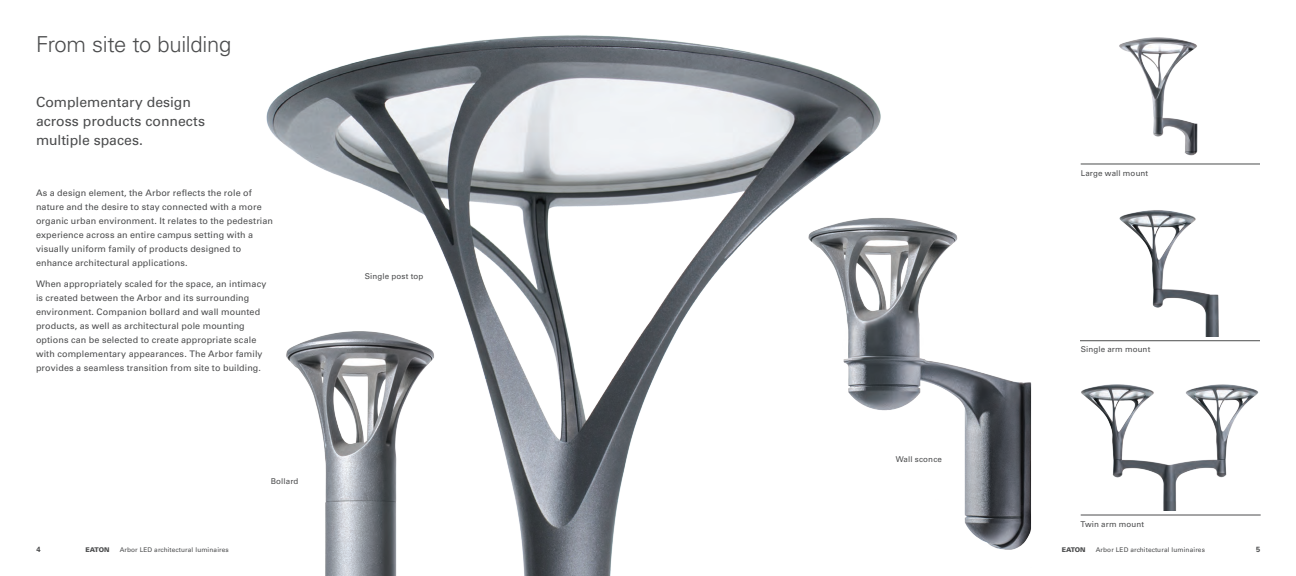
<style>
.page{position:relative;width:1296px;height:576px;background:#fff}
.page>*{position:absolute;margin:0;border:0;box-sizing:border-box;transform-origin:0 0}
.t1{font:300 22px "Univers LT Std";letter-spacing:-.015em;color:#4b4c4d}
.t2{font:14px/19px "Univers LT Std";color:#4b4c4d}
.t3{font:9px/14px "Univers LT Std";letter-spacing:.015em;color:#4b4c4d}
.t4{font:8px "Univers LT Std";letter-spacing:.015em;color:#4b4c4d}
.t5{font:700 7.5px "Univers LT Std";color:#4b4c4d}
.t6{font:6.5px "Univers LT Std";letter-spacing:.015em;color:#4b4c4d}
.t7{font:900 6.5px "Univers LT Std";letter-spacing:-.02em;color:#4b4c4d}
</style>
<div class="page">
<img style="left:266px;top:35px;width:615px;height:541px">
<img style="left:266px;top:318px;width:204px;height:258px">
<img style="left:774px;top:179px;width:258px;height:388px">
<img style="left:1119px;top:37px;width:79px;height:119px">
<hr style="left:1081px;top:164px;width:179px;height:1px;background:#4b4c4d">
<img style="left:1119px;top:210px;width:100px;height:126px">
<img style="left:1081px;top:384px;width:178px;height:127px">
<hr style="left:1080px;top:340px;width:180px;height:1px;background:#4b4c4d">
<hr style="left:1081px;top:515px;width:180px;height:1px;background:#4b4c4d">
<h1 class="t1" style="left:36px;top:31px;width:197px">From site to building</h1>
<h2 class="t2" style="left:36px;top:92px;width:171px">Complementary design across products connects multiple spaces.</h2>
<p class="t3" style="left:36px;top:186px;width:239px">As a design element, the Arbor reflects the role of nature and the desire to stay connected with a more organic urban environment. It relates to the pedestrian experience across an entire campus setting with a visually uniform family of products designed to enhance architectural applications.</p>
<p class="t3" style="left:36px;top:277px;width:232px">When appropriately scaled for the space, an intimacy is created between the Arbor and its surrounding environment. Companion bollard and wall mounted products, as well as architectural pole mounting options can be selected to create appropriate scale with complementary appearances. The Arbor family provides a seamless transition from site to building.</p>
<p class="t4" style="left:271px;top:476px;width:29px">Bollard</p>
<p class="t4" style="left:365px;top:271px;width:60px">Single post top</p>
<p class="t4" style="left:896px;top:455px;width:48px">Wall sconce</p>
<p class="t4" style="left:1081px;top:169px;width:69px">Large wall mount</p>
<p class="t4" style="left:1081px;top:344px;width:71px">Single arm mount</p>
<p class="t4" style="left:1081px;top:519px;width:65px">Twin arm mount</p>
<p class="t5" style="left:36px;top:545px;width:6px">4</p>
<p class="t7" style="left:86px;top:545px;width:25px">EATON</p>
<p class="t6" style="left:120px;top:545px;width:111px">Arbor LED architectural luminaires</p>
<p class="t7" style="left:1062px;top:545px;width:25px">EATON</p>
<p class="t6" style="left:1096px;top:545px;width:111px">Arbor LED architectural luminaires</p>
<p class="t5" style="left:1256px;top:545px;width:6px">5</p>
</div>
